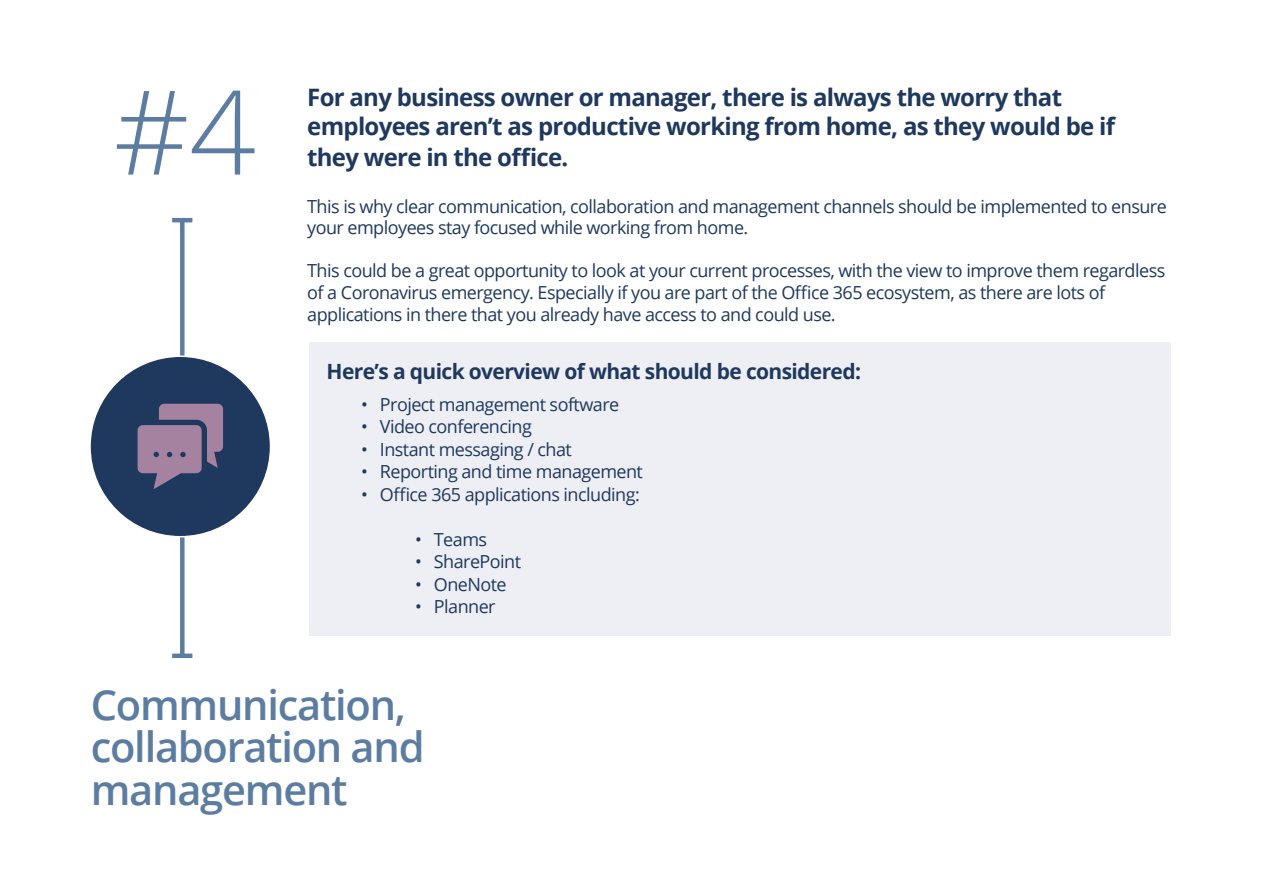
<style>
.page{position:relative;width:1263px;height:893px;background:#fff}
.page>*{position:absolute;margin:0;border:0;box-sizing:border-box;transform-origin:0 0}
.t1{font:300 117px "Open Sans";color:#5c7da1}
.t2{font:600 41.55px/42.6px "Open Sans";letter-spacing:-.03em;color:#5c7da1}
.t3{font:700 24px/29.7px "Open Sans";letter-spacing:-.03em;color:#1e385e}
.t4{font:700 21px "Open Sans";letter-spacing:-.03em;color:#1e385e}
.t5{font:18px/21.6px "Open Sans";letter-spacing:-.03em;color:#1e385e}
</style>
<div class="page">
<div style="left:309px;top:342px;width:861px;height:294px;background:#eeeff5"></div>
<div style="left:180px;top:220px;width:5px;height:436px;background:#5c7da1"></div>
<hr style="left:172px;top:218px;width:20px;height:4px;background:#5c7da1">
<div style="left:172px;top:653px;width:20px;height:5px;background:#5c7da1"></div>
<div style="left:90px;top:356px;width:181px;height:181px;background:#1e385e;border-radius:50%"></div>
<svg style="left:138px;top:404px;width:85px;height:85px"></svg>
<h1 class="t1" style="left:114px;top:52px;width:144px">#4</h1>
<h3 class="t3" style="left:307px;top:82px;width:809px">For any business owner or manager, there is always the worry that employees aren’t as productive working from home, as they would be if they were in the office.</h3>
<p class="t5" style="left:307px;top:195px;width:861px">This is why clear communication, collaboration and management channels should be implemented to ensure your employees stay focused while working from home.</p>
<p class="t5" style="left:307px;top:260px;width:860px">This could be a great opportunity to look at your current processes, with the view to improve them regardless of a Coronavirus emergency. Especially if you are part of the Office 365 ecosystem, as there are lots of applications in there that you already have access to and could use.</p>
<p class="t4" style="left:327px;top:356px;width:536px">Here’s a quick overview of what should be considered:</p>
<p class="t5" style="left:361px;top:393px;width:259px">• Project management software</p>
<p class="t5" style="left:361px;top:416px;width:172px">• Video conferencing</p>
<p class="t5" style="left:361px;top:438px;width:212px">• Instant messaging / chat</p>
<p class="t5" style="left:361px;top:461px;width:283px">• Reporting and time management</p>
<p class="t5" style="left:361px;top:483px;width:280px">• Office 365 applications including:</p>
<p class="t5" style="left:415px;top:528px;width:73px">• Teams</p>
<p class="t5" style="left:415px;top:551px;width:107px">• SharePoint</p>
<p class="t5" style="left:415px;top:573px;width:93px">• OneNote</p>
<p class="t5" style="left:415px;top:596px;width:82px">• Planner</p>
<h2 class="t2" style="left:91px;top:682px;width:335px">Communication, collaboration and management</h2>
</div>
